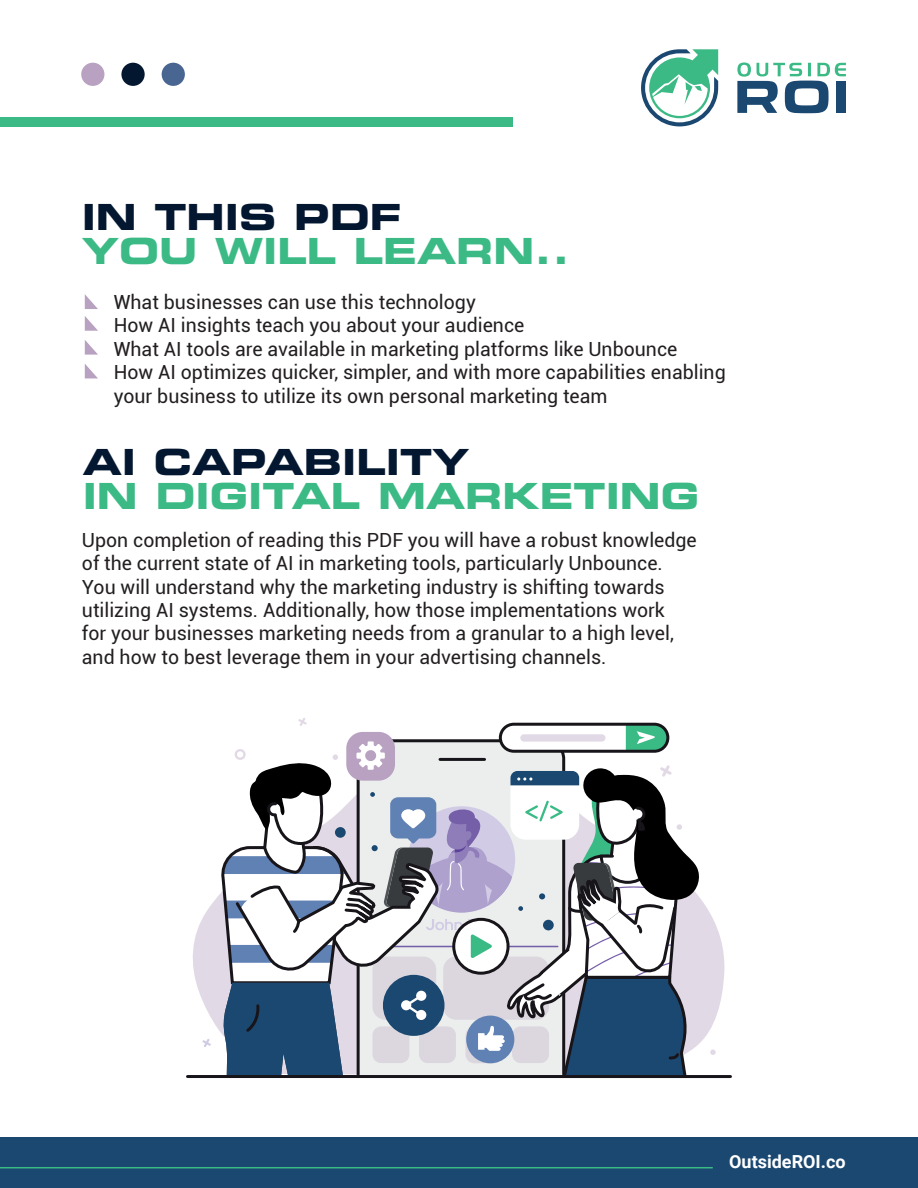
<style>
.page{position:relative;width:918px;height:1188px;background:#fff}
.page>*{position:absolute;margin:0;border:0;box-sizing:border-box;transform-origin:0 0}
.t1{font:36px "Eurostile LT Std Bold Ex 2";color:#3cba86}
.t2{font:36px "Eurostile LT Std Bold Ex 2";color:#041730}
.t3{font:19.5px/23.4px "Roboto";color:#231f20}
.t4{font:700 18px "Roboto";color:#fff}
</style>
<div class="page">
<div style="left:0;top:1138px;width:918px;height:50px;background:#1b4871"></div>
<hr style="left:0;top:1167px;width:713px;height:1px;background:#3cba86">
<div style="left:0;top:117px;width:513px;height:9px;background:#3cba86"></div>
<svg style="left:737px;top:63px;width:109px;height:50px"></svg>
<div style="left:836px;top:81px;width:10px;height:32px;background:#1b4871"></div>
<svg style="left:641px;top:49px;width:77px;height:77px"></svg>
<div style="left:81px;top:63px;width:23px;height:23px;background:#b8a1c1;border-radius:50%"></div>
<div style="left:121px;top:63px;width:24px;height:23px;background:#041730;border-radius:50%"></div>
<div style="left:162px;top:63px;width:23px;height:23px;background:#496592;border-radius:50%"></div>
<svg style="left:193px;top:893px;width:531px;height:157px;fill:#e2d9e6"></svg>
<svg style="left:710px;top:1050px;width:6px;height:5px"></svg>
<svg style="left:202px;top:1039px;width:9px;height:8px"></svg>
<hr style="left:188px;top:1075px;width:542px;height:3px;background:#18151a">
<svg style="left:221px;top:718px;width:481px;height:420px"></svg>
<div style="left:520px;top:734px;width:86px;height:8px;background:#e2d9e6;border-radius:4px"></div>
<svg style="left:85px;top:294px;width:13px;height:15px"></svg>
<svg style="left:85px;top:316px;width:13px;height:15px"></svg>
<svg style="left:85px;top:340px;width:13px;height:15px"></svg>
<svg style="left:85px;top:364px;width:13px;height:14px"></svg>
<h1 class="t2" style="left:82px;top:192px;width:322px">IN THIS PDF</h1>
<h1 class="t1" style="left:82px;top:226px;width:490px">YOU WILL LEARN..</h1>
<p class="t3" style="left:114px;top:290px;width:614px">What businesses can use this technology<br>How AI insights teach you about your audience<br>What AI tools are available in marketing platforms like Unbounce<br>How AI optimizes quicker, simpler, and with more capabilities enabling your business to utilize its own personal marketing team</p>
<h1 class="t2" style="left:83px;top:437px;width:388px">AI CAPABILITY</h1>
<h1 class="t1" style="left:83px;top:471px;width:618px">IN DIGITAL MARKETING</h1>
<p class="t3" style="left:82px;top:527px;width:616px">Upon completion of reading this PDF you will have a robust knowledge of the current state of AI in marketing tools, particularly Unbounce.<br>You will understand why the marketing industry is shifting towards utilizing AI systems. Additionally, how those implementations work<br>for your businesses marketing needs from a granular to a high level, and how to best leverage them in your advertising channels.</p>
<p class="t4" style="left:729px;top:1149px;width:118px">OutsideROI.co</p>
</div>
